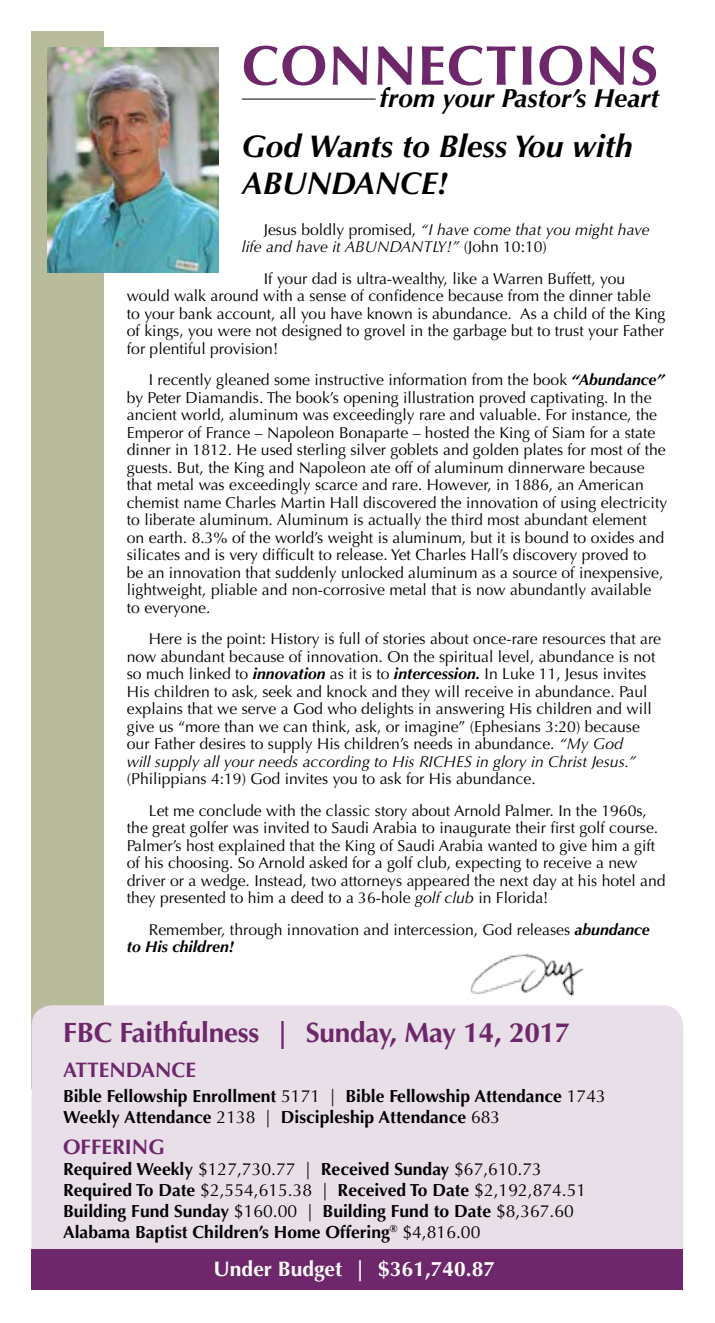
<style>
.page{position:relative;width:715px;height:1323px;background:#fff}
.page>*{position:absolute;margin:0;border:0;box-sizing:border-box;transform-origin:0 0}
.t1{font:700 56px "Optima";letter-spacing:.02em;color:#6d276a}
.t2{font:italic 700 31.5px/37.8px "Optima";color:#000}
.t3{font:700 28px "Optima";letter-spacing:-.01em;color:#6d276a}
.t4{font:italic 700 26.25px "Optima";color:#000}
.t5{font:700 21px "Optima";color:#fff}
.t6{font:700 21px "Optima";color:#6d276a}
.t7{font:700 17.5px/21px "Optima";color:#000}
.t8{font:15.75px/17.5px "Optima";color:#000}
.t9{font:italic 15.75px/17.5px "Optima";color:#000}
.s1{font-style:normal}
.s2{font-weight:700;font-style:italic}
.s3{font-style:italic}
.s4{font-weight:400}
</style>
<div class="page">
<div style="left:32px;top:32px;width:72px;height:1057px;background:#b8bc9b"></div>
<hr style="left:242px;top:99px;width:133px;height:1px;background:#000">
<div style="left:32px;top:1005px;width:650px;height:285px;background:#e9dfe9;border-radius:21px"></div>
<div style="left:32px;top:1249px;width:650px;height:41px;background:#6d276a"></div>
<img style="left:470px;top:953px;width:114px;height:44px">
<img style="left:48px;top:47px;width:170px;height:225px">
<h1 class="t1" style="left:242px;top:33px;width:417px">CONNECTIONS</h1>
<h3 class="t4" style="left:379px;top:83px;width:281px">from your Pastor’s Heart</h3>
<h2 class="t2" style="left:242px;top:127px;width:392px">God Wants to Bless You with<br>ABUNDANCE!</h2>
<p class="t9" style="left:242px;top:221px;width:409px;text-indent:22px"><span class="s1">Jesus boldly promised,</span> “I have come that you might have life and have it ABUNDANTLY!” <span class="s1">(John 10:10)</span></p>
<p class="t8" style="left:127px;top:270px;width:539px;text-indent:137px">If your dad is ultra-wealthy, like a Warren Buffett, you would walk around with a sense of confidence because from the dinner table to your bank account, all you have known is abundance. As a child of the King of kings, you were not designed to grovel in the garbage but to trust your Father for plentiful provision!</p>
<p class="t8" style="left:127px;top:371px;width:541px;text-indent:22px">I recently gleaned some instructive information from the book <span class="s2">“Abundance” </span>by Peter Diamandis. The book’s opening illustration proved captivating. In the ancient world, aluminum was exceedingly rare and valuable. For instance, the Emperor of France – Napoleon Bonaparte – hosted the King of Siam for a state dinner in 1812. He used sterling silver goblets and golden plates for most of the guests. But, the King and Napoleon ate off of aluminum dinnerware because that metal was exceedingly scarce and rare. However, in 1886, an American chemist name Charles Martin Hall discovered the innovation of using electricity to liberate aluminum. Aluminum is actually the third most abundant element on earth. 8.3% of the world’s weight is aluminum, but it is bound to oxides and silicates and is very difficult to release. Yet Charles Hall’s discovery proved to<br>be an innovation that suddenly unlocked aluminum as a source of inexpensive, lightweight, pliable and non-corrosive metal that is now abundantly available to everyone.</p>
<p class="t8" style="left:127px;top:630px;width:535px;text-indent:22px">Here is the point: History is full of stories about once-rare resources that are now abundant because of innovation. On the spiritual level, abundance is not so much linked to <span class="s2">innovation</span> as it is to <span class="s2">intercession.</span> In Luke 11, Jesus invites His children to ask, seek and knock and they will receive in abundance. Paul explains that we serve a God who delights in answering His children and will give us “more than we can think, ask, or imagine” (Ephesians 3:20) because our Father desires to supply His children’s needs in abundance. <span class="s3">“My God<br>will supply all your needs according to His RICHES in glory in Christ Jesus.”</span></p>
<p class="t8" style="left:149px;top:763px;width:499px;line-height:31.5px;text-indent:-22px">(Philippians 4:19) God invites you to ask for His abundance.<br>Let me conclude with the classic story about Arnold Palmer. In the 1960s,</p>
<p class="t8" style="left:127px;top:819px;width:540px">the great golfer was invited to Saudi Arabia to inaugurate their first golf course.<br>Palmer’s host explained that the King of Saudi Arabia wanted to give him a gift of his choosing. So Arnold asked for a golf club, expecting to receive a new driver or a wedge. Instead, two attorneys appeared the next day at his hotel and they presented to him a deed to a 36-hole <span class="s3">golf club</span> in Florida!</p>
<p class="t8" style="left:127px;top:921px;width:524px;text-indent:22px">Remember, through innovation and intercession, God releases <span class="s2">abundance to His children!</span></p>
<h3 class="t3" style="left:63px;top:1016px;width:508px">FBC Faithfulness | Sunday, May 14, 2017</h3>
<h3 class="t6" style="left:63px;top:1058px;width:134px">ATTENDANCE</h3>
<p class="t7" style="left:63px;top:1085px;width:544px">Bible Fellowship Enrollment <span class="s4">5171 |</span> Bible Fellowship Attendance <span class="s4">1743<br></span>Weekly Attendance <span class="s4">2138 |</span> Discipleship Attendance <span class="s4">683</span></p>
<h3 class="t6" style="left:63px;top:1135px;width:103px">OFFERING</h3>
<p class="t7" style="left:63px;top:1159px;width:524px">Required Weekly <span class="s4">$127,730.77 |</span> Received Sunday <span class="s4">$67,610.73<br></span>Required To Date <span class="s4">$2,554,615.38 |</span> Received To Date <span class="s4">$2,192,874.51<br></span>Building Fund Sunday <span class="s4">$160.00 |</span> Building Fund to Date <span class="s4">$8,367.60<br></span>Alabama Baptist Children’s Home Offering<sup>®</sup> <span class="s4">$4,816.00</span></p>
<h3 class="t5" style="left:213px;top:1257px;width:283px">Under Budget | $361,740.87</h3>
</div>
